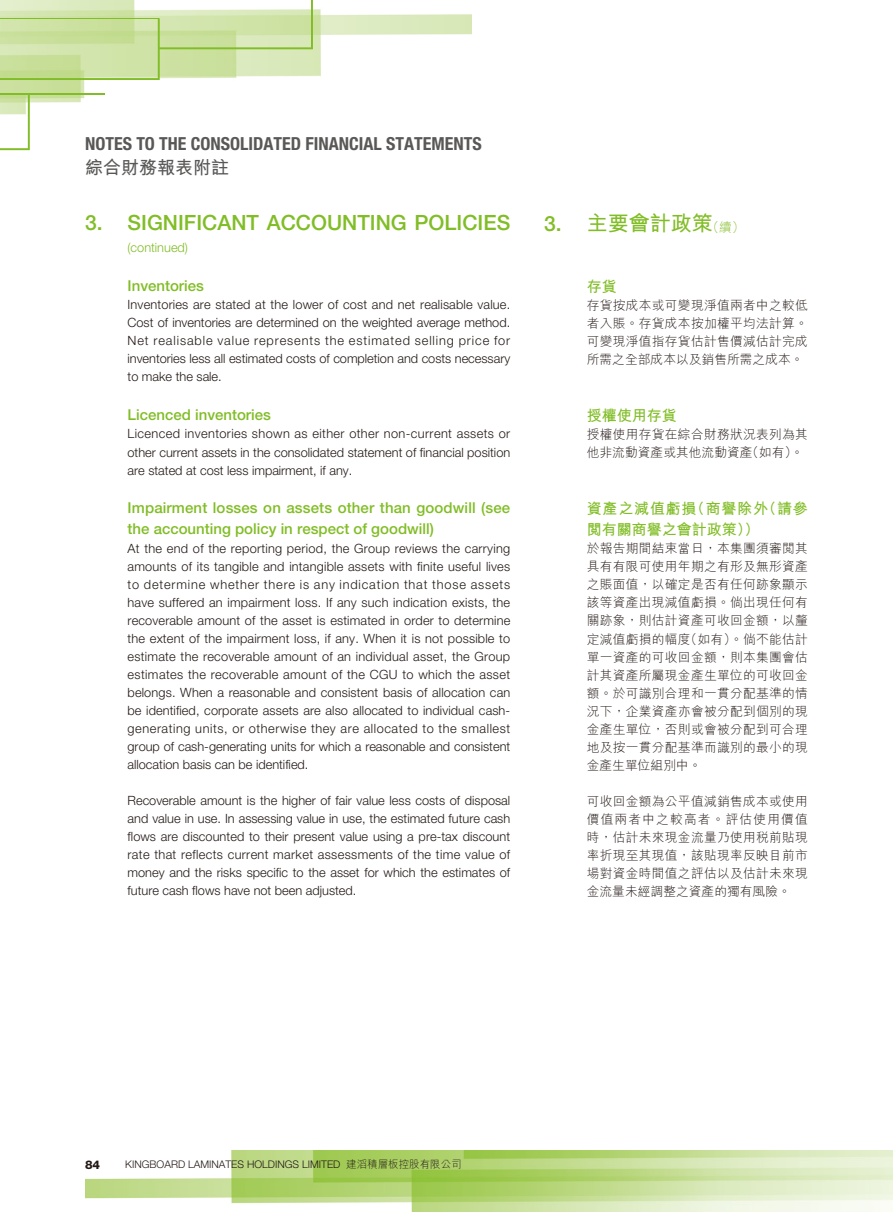
<style>
.page{position:relative;width:893px;height:1212px;background:#fff}
.page>*{position:absolute;margin:0;border:0;box-sizing:border-box;transform-origin:0 0}
.t1{font:500 21px "Helvetica Neue LT Std";color:#81bd26}
.t2{font:21px "M Hei HK Bold E Ten B5 H";color:#81bd26}
.t3{font:700 condensed 18px "Helvetica Neue LT Std";color:#595857}
.t4{font:18px "M Hei HK Bold E Ten B5 H";color:#595857}
.t5{font:500 15px/21px "Helvetica Neue LT Std";color:#81bd26}
.t6{font:15px/21px "M Hei HK Bold E Ten B5 H";letter-spacing:.055em;color:#81bd26}
.t7{font:15px "M Hei HK Bold E Ten B5 H";color:#81bd26}
.t8{font:300 12.75px/18px "Helvetica Neue LT Std";color:#231916;text-align:justify}
.t9{font:12.75px/18px "M Hei HK Light E Ten B5 H";letter-spacing:.02em;color:#231916;text-align:justify}
.t10{font:300 12.75px "Helvetica Neue LT Std";color:#81bd26}
.t11{font:800 12px "Helvetica Neue LT Std";color:#231916}
.t12{font:300 10.5px "Helvetica Neue LT Std";color:#231916}
.s1{font-family:"Helvetica Neue LT Std";font-weight:500}
.s2{font-family:"M Hei HK Light E Ten B5 H";font-size:12.75px}
.s3{font-family:"M Hei HK Light E Ten B5 H";font-weight:400}
</style>
<div class="page">
<img style="left:0;top:9px;width:472px;height:94px">
<img style="left:85px;top:1150px;width:808px;height:62px">
<svg style="left:0;top:0;width:313px;height:80px;background:#d1e4ac"></svg>
<hr style="left:0;top:93px;width:105px;height:2px;background:#81bd26">
<svg style="left:0;top:95px;width:30px;height:55px"></svg>
<hr style="left:0;top:18px;width:158px;height:1px;background:#81bd26">
<h2 class="t3" style="left:85px;top:137px;width:398px">NOTES TO THE CONSOLIDATED FINANCIAL STATEMENTS</h2>
<h2 class="t4" style="left:85px;top:160px;width:146px">綜合財務報表附註</h2>
<h1 class="t1" style="left:85px;top:215px;width:427px">3. SIGNIFICANT ACCOUNTING POLICIES</h1>
<p class="t10" style="left:128px;top:243px;width:62px">(continued)</p>
<p class="t5" style="left:128px;top:277px;width:78px">Inventories</p>
<p class="t8" style="left:128px;top:297px;width:384px">Inventories are stated at the lower of cost and net realisable value.<br>Cost of inventories are determined on the weighted average method.<br>Net realisable value represents the estimated selling price for inventories less all estimated costs of completion and costs necessary to make the sale.</p>
<p class="t5" style="left:128px;top:406px;width:145px">Licenced inventories</p>
<p class="t8" style="left:128px;top:426px;width:384px">Licenced inventories shown as either other non-current assets or other current assets in the consolidated statement of financial position are stated at cost less impairment, if any.</p>
<p class="t5" style="left:128px;top:499px;width:384px">Impairment losses on assets other than goodwill (see the accounting policy in respect of goodwill)</p>
<p class="t8" style="left:128px;top:540px;width:384px">At the end of the reporting period, the Group reviews the carrying amounts of its tangible and intangible assets with finite useful lives to determine whether there is any indication that those assets have suffered an impairment loss. If any such indication exists, the recoverable amount of the asset is estimated in order to determine the extent of the impairment loss, if any. When it is not possible to estimate the recoverable amount of an individual asset, the Group estimates the recoverable amount of the CGU to which the asset belongs. When a reasonable and consistent basis of allocation can be identified, corporate assets are also allocated to individual cash&shy;generating units, or otherwise they are allocated to the smallest group of cash-generating units for which a reasonable and consistent allocation basis can be identified.</p>
<p class="t8" style="left:128px;top:792px;width:384px">Recoverable amount is the higher of fair value less costs of disposal and value in use. In assessing value in use, the estimated future cash flows are discounted to their present value using a pre-tax discount rate that reflects current market assessments of the time value of money and the risks specific to the asset for which the estimates of future cash flows have not been adjusted.</p>
<h1 class="t2" style="left:544px;top:216px;width:202px"><span class="s1">3.</span> 主要會計政策<span class="s2">（續）</span></h1>
<p class="t7" style="left:587px;top:281px;width:31px">存貨</p>
<p class="t9" style="left:587px;top:298px;width:223px">存貨按成本或可變現淨值兩者中之較低者入賬。存貨成本按加權平均法計算。可變現淨值指存貨估計售價減估計完成所需之全部成本以及銷售所需之成本。</p>
<p class="t7" style="left:587px;top:410px;width:91px">授權使用存貨</p>
<p class="t9" style="left:587px;top:427px;width:223px">授權使用存貨在綜合財務狀況表列為其他非流動資產或其他流動資產（如有）。</p>
<p class="t6" style="left:587px;top:500px;width:223px">資產之減值虧損（商譽除外（請參閱有關商譽之會計政策））</p>
<p class="t9" style="left:587px;top:541px;width:223px">於報告期間結束當日，本集團須審閱其具有有限可使用年期之有形及無形資產之賬面值，以確定是否有任何跡象顯示該等資產出現減值虧損。倘出現任何有關跡象，則估計資產可收回金額，以釐定減值虧損的幅度（如有）。倘不能估計單一資產的可收回金額，則本集團會估計其資產所屬現金產生單位的可收回金額。於可識別合理和一貫分配基準的情況下，企業資產亦會被分配到個別的現金產生單位，否則或會被分配到可合理地及按一貫分配基準而識別的最小的現金產生單位組別中。</p>
<p class="t9" style="left:587px;top:793px;width:223px">可收回金額為公平值減銷售成本或使用價值兩者中之較高者。評估使用價值時，估計未來現金流量乃使用稅前貼現率折現至其現值，該貼現率反映目前市場對資金時間值之評估以及估計未來現金流量未經調整之資產的獨有風險。</p>
<p class="t11" style="left:85px;top:1160px;width:17px">84</p>
<p class="t12" style="left:125px;top:1161px;width:338px">KINGBOARD LAMINATES HOLDINGS LIMITED <span class="s3">建滔積層板控股有限公司</span></p>
</div>
